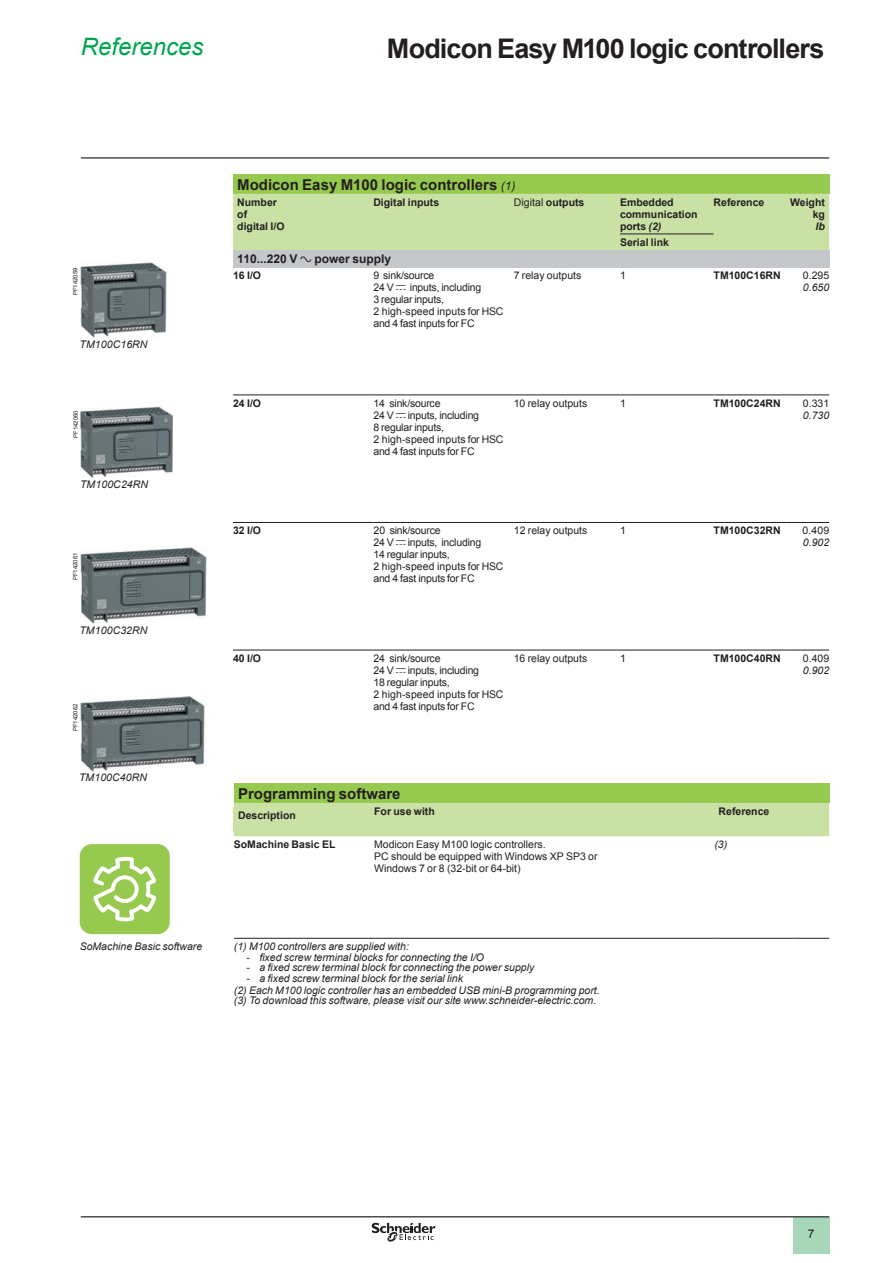
<style>
.page{position:relative;width:893px;height:1263px;background:#fff}
.page>*{position:absolute;margin:0;border:0;box-sizing:border-box;transform-origin:0 0}
._0_TitleLev1{font:700 27px "Arial";letter-spacing:-.03em;color:#231f20}
._0_Topic{font:italic 24px "Arial";color:#00a54f}
._1_Section_3__10{font:700 15px "Arial";color:#231f20}
._1_Section_4__8{font:700 12px "Arial";color:#231f20}
.t1{font:12px "Arial";color:#231f20}
._1_Text__7{font:10.5px/12px "Arial";letter-spacing:-.02em;color:#231f20}
._1_Text__7-2{font:italic 10.5px/10.5px "Arial";color:#231f20}
._1_Text__7-3{font:10.5px/12px "Arial";color:#231f20}
._1_List_Dash__7{font:italic 10.5px "Arial";color:#231f20}
._1_Section_5__7{font:700 10.5px/12px "Arial";color:#231f20}
._1_Legend___Nota__7{font:italic 10.5px "Arial";letter-spacing:.01em;color:#231f20}
.Cell_ReferenceProduc{font:700 10.5px "Arial";color:#231f20}
._1_Text__7__Right{font:10.5px "Arial";color:#231f20}
._1_Text__7__Right-2{font:italic 10.5px "Arial";color:#231f20}
._1_Text__7-4{font:700 10.5px "Arial";color:#231f20}
._1_Section_5__7-2{font:10.5px "Arial";letter-spacing:.01em;color:#231f20}
._1_Section_5__7__Rig{font:700 10.5px "Arial";color:#231f20}
._1_Section_5__7__Rig-2{font:italic 700 10.5px "Arial";color:#231f20}
.Picture_Number{font:6px "Arial";color:#231f20}
.s1{font-weight:400;font-style:italic;font-size:12px}
.s2{font-weight:700}
.s3{font-style:italic}
.s4{font-family:"Graph Schneider";font-weight:400}
.s5{font-family:"Graph Schneider"}
.s6{font-style:normal}
</style>
<div class="page">
<hr style="left:81px;top:157px;width:748px;height:2px;background:#231f20">
<div style="left:793px;top:1217px;width:36px;height:37px;background:#a7d7b8"></div>
<hr style="left:81px;top:1216px;width:748px;height:1px;background:#231f20">
<svg style="left:372px;top:1223px;width:63px;height:18px"></svg>
<div style="left:233px;top:174px;width:596px;height:20px;background:#96ca4e"></div>
<div style="left:233px;top:194px;width:596px;height:56px;background:#c9e1a4"></div>
<div style="left:620px;top:234px;width:94px;height:16px;background:#c9e1a4"></div>
<div style="left:233px;top:250px;width:596px;height:17px;background:#c5c8cb"></div>
<hr style="left:233px;top:522px;width:140px;height:1px;background:#231f20">
<hr style="left:373px;top:522px;width:141px;height:1px;background:#231f20">
<hr style="left:620px;top:522px;width:94px;height:1px;background:#231f20">
<hr style="left:714px;top:522px;width:73px;height:1px;background:#231f20">
<hr style="left:787px;top:522px;width:42px;height:1px;background:#231f20">
<hr style="left:514px;top:522px;width:106px;height:1px;background:#231f20">
<hr style="left:620px;top:234px;width:94px;height:1px;background:#231f20">
<hr style="left:233px;top:395px;width:140px;height:1px;background:#231f20">
<hr style="left:373px;top:395px;width:141px;height:1px;background:#231f20">
<hr style="left:620px;top:395px;width:94px;height:1px;background:#231f20">
<hr style="left:714px;top:395px;width:73px;height:1px;background:#231f20">
<hr style="left:787px;top:395px;width:42px;height:1px;background:#231f20">
<hr style="left:514px;top:395px;width:106px;height:1px;background:#231f20">
<hr style="left:233px;top:650px;width:140px;height:1px;background:#231f20">
<hr style="left:373px;top:650px;width:141px;height:1px;background:#231f20">
<hr style="left:620px;top:650px;width:94px;height:1px;background:#231f20">
<hr style="left:714px;top:650px;width:73px;height:1px;background:#231f20">
<hr style="left:787px;top:650px;width:42px;height:1px;background:#231f20">
<hr style="left:514px;top:650px;width:106px;height:1px;background:#231f20">
<div style="left:234px;top:784px;width:595px;height:19px;background:#96ca4e"></div>
<div style="left:234px;top:803px;width:595px;height:33px;background:#c9e1a4"></div>
<hr style="left:234px;top:938px;width:140px;height:1px;background:#231f20">
<hr style="left:374px;top:938px;width:340px;height:1px;background:#231f20">
<hr style="left:714px;top:938px;width:79px;height:1px;background:#231f20">
<hr style="left:793px;top:938px;width:36px;height:1px;background:#231f20">
<div style="left:234px;top:807px;width:153px;height:25px;background:#c9e1a4"></div>
<div style="left:80px;top:844px;width:90px;height:90px;background:#96ca4e;border-radius:12px"></div>
<svg style="left:93px;top:857px;width:63px;height:63px"></svg>
<img style="left:80px;top:547px;width:127px;height:76px">
<img style="left:81px;top:406px;width:92px;height:72px">
<img style="left:80px;top:262px;width:87px;height:75px">
<img style="left:80px;top:696px;width:125px;height:75px">
<p class="_0_Topic" style="left:81px;top:31px;width:124px">References</p>
<p class="_0_TitleLev1" style="left:387px;top:30px;width:439px">Modicon Easy M100 logic controllers</p>
<p class="_1_Section_3__10" style="left:237px;top:174px;width:280px">Modicon Easy M100 logic controllers <span class="s1">(1)</span></p>
<p class="_1_Section_5__7" style="left:237px;top:196px;width:41px">Number</p>
<p class="_1_Section_5__7" style="left:237px;top:208px;width:49px">of<br>digital I/O</p>
<p class="_1_Section_5__7" style="left:373px;top:196px;width:67px">Digital inputs</p>
<p class="_1_Section_5__7-2" style="left:514px;top:195px;width:72px">Digital <span class="s2">outputs</span></p>
<p class="_1_Section_5__7" style="left:620px;top:196px;width:79px">Embedded communication ports <span class="s3">(2)</span></p>
<p class="_1_Section_5__7" style="left:714px;top:196px;width:52px">Reference</p>
<p class="_1_Section_5__7__Rig" style="left:790px;top:195px;width:36px">Weight</p>
<p class="_1_Section_5__7__Rig" style="left:813px;top:207px;width:14px">kg</p>
<p class="_1_Section_5__7__Rig-2" style="left:816px;top:219px;width:11px">lb</p>
<p class="Picture_Number" style="left:71px;top:295px;width:29px;rotate:-90deg">PF142059</p>
<p class="_1_Legend___Nota__7" style="left:80px;top:338px;width:70px">TM100C16RN</p>
<p class="Picture_Number" style="left:72px;top:438px;width:29px;rotate:-90deg">PF142060</p>
<p class="_1_Legend___Nota__7" style="left:80px;top:478px;width:70px">TM100C24RN</p>
<p class="Picture_Number" style="left:72px;top:580px;width:29px;rotate:-90deg">PF142061</p>
<p class="_1_Legend___Nota__7" style="left:79px;top:624px;width:70px">TM100C32RN</p>
<p class="Picture_Number" style="left:72px;top:731px;width:29px;rotate:-90deg">PF142062</p>
<p class="_1_Legend___Nota__7" style="left:79px;top:771px;width:70px">TM100C40RN</p>
<p class="_1_Legend___Nota__7" style="left:80px;top:940px;width:124px">SoMachine Basic software</p>
<p class="_1_Section_4__8" style="left:237px;top:251px;width:155px">110...220 V <span class="s4">a</span> power supply</p>
<p class="_1_Section_5__7" style="left:233px;top:270px;width:30px">16 I/O</p>
<p class="_1_Text__7" style="left:373px;top:270px;width:62px">9 sink/source</p>
<p class="_1_Text__7" style="left:373px;top:282px;width:132px">24 V <span class="s5">c</span> inputs, including<br>3 regular inputs,<br>2 high-speed inputs for HSC and 4 fast inputs for FC</p>
<p class="_1_Section_5__7" style="left:620px;top:236px;width:51px">Serial link</p>
<p class="_1_Text__7-3" style="left:514px;top:269px;width:69px">7 relay outputs</p>
<p class="_1_Text__7" style="left:620px;top:270px;width:7px">1</p>
<p class="Cell_ReferenceProduc" style="left:714px;top:268px;width:69px">TM100C16RN</p>
<p class="_1_Text__7__Right" style="left:803px;top:269px;width:28px">0.295</p>
<p class="_1_Text__7__Right-2" style="left:803px;top:281px;width:28px">0.650</p>
<p class="_1_Section_5__7" style="left:233px;top:397px;width:30px">24 I/O</p>
<p class="_1_Text__7" style="left:373px;top:397px;width:132px">14 sink/source<br>24 V <span class="s5">c</span> inputs, including<br>8 regular inputs,<br>2 high-speed inputs for HSC and 4 fast inputs for FC</p>
<p class="_1_Text__7-3" style="left:514px;top:397px;width:75px">10 relay outputs</p>
<p class="_1_Text__7" style="left:620px;top:397px;width:7px">1</p>
<p class="Cell_ReferenceProduc" style="left:714px;top:396px;width:69px">TM100C24RN</p>
<p class="_1_Text__7__Right" style="left:803px;top:396px;width:28px">0.331</p>
<p class="_1_Text__7__Right-2" style="left:803px;top:408px;width:28px">0.730</p>
<p class="_1_Section_5__7" style="left:233px;top:525px;width:30px">32 I/O</p>
<p class="_1_Text__7" style="left:373px;top:525px;width:109px">20 sink/source<br>24 V <span class="s5">c</span> inputs, including<br>14 regular inputs,</p>
<p class="_1_Text__7" style="left:373px;top:561px;width:132px">2 high-speed inputs for HSC and 4 fast inputs for FC</p>
<p class="_1_Text__7-3" style="left:514px;top:525px;width:75px">12 relay outputs</p>
<p class="_1_Text__7" style="left:620px;top:525px;width:7px">1</p>
<p class="Cell_ReferenceProduc" style="left:714px;top:524px;width:69px">TM100C32RN</p>
<p class="_1_Text__7__Right" style="left:802px;top:524px;width:28px">0.409</p>
<p class="_1_Text__7__Right-2" style="left:803px;top:536px;width:28px">0.902</p>
<p class="_1_Section_5__7" style="left:233px;top:652px;width:30px">40 I/O</p>
<p class="_1_Text__7" style="left:373px;top:652px;width:132px">24 sink/source<br>24 V <span class="s5">c</span> inputs, including<br>18 regular inputs,<br>2 high-speed inputs for HSC and 4 fast inputs for FC</p>
<p class="_1_Text__7-3" style="left:514px;top:652px;width:75px">16 relay outputs</p>
<p class="_1_Text__7" style="left:620px;top:652px;width:7px">1</p>
<p class="Cell_ReferenceProduc" style="left:714px;top:651px;width:69px">TM100C40RN</p>
<p class="_1_Text__7__Right" style="left:803px;top:651px;width:28px">0.409</p>
<p class="_1_Text__7__Right-2" style="left:803px;top:663px;width:28px">0.902</p>
<p class="_1_Section_3__10" style="left:238px;top:783px;width:164px">Programming software</p>
<p class="_1_Section_5__7" style="left:238px;top:810px;width:59px">Description</p>
<p class="_1_Section_5__7" style="left:374px;top:805px;width:62px">For use with</p>
<p class="_1_Section_5__7" style="left:719px;top:805px;width:52px">Reference</p>
<p class="_1_Text__7-4" style="left:234px;top:837px;width:103px">SoMachine Basic EL</p>
<p class="_1_Text__7-3" style="left:374px;top:838px;width:173px">Modicon Easy M100 logic controllers.</p>
<p class="_1_Text__7-3" style="left:374px;top:850px;width:225px">PC should be equipped with Windows XP SP3 or<br>Windows 7 or 8 (32-bit or 64-bit)</p>
<p class="_1_Text__7-2" style="left:234px;top:941px;width:177px">(1) M100 controllers are supplied with:</p>
<p class="_1_List_Dash__7" style="left:247px;top:950px;width:239px"><span class="s6">-</span> fixed screw terminal blocks for connecting the I/O</p>
<p class="_1_List_Dash__7" style="left:247px;top:961px;width:289px"><span class="s6">-</span> a fixed screw terminal block for connecting the power supply</p>
<p class="_1_List_Dash__7" style="left:247px;top:971px;width:218px"><span class="s6">-</span> a fixed screw terminal block for the serial link</p>
<p class="_1_Text__7-2" style="left:234px;top:985px;width:367px">(2) Each M100 logic controller has an embedded USB mini-B programming port. (3) To download this software, please visit our site www.schneider-electric.com.</p>
<p class="_1_Text__7-2" style="left:714px;top:839px;width:14px">(3)</p>
<p class="t1" style="left:808px;top:1226px;width:8px">7</p>
</div>
